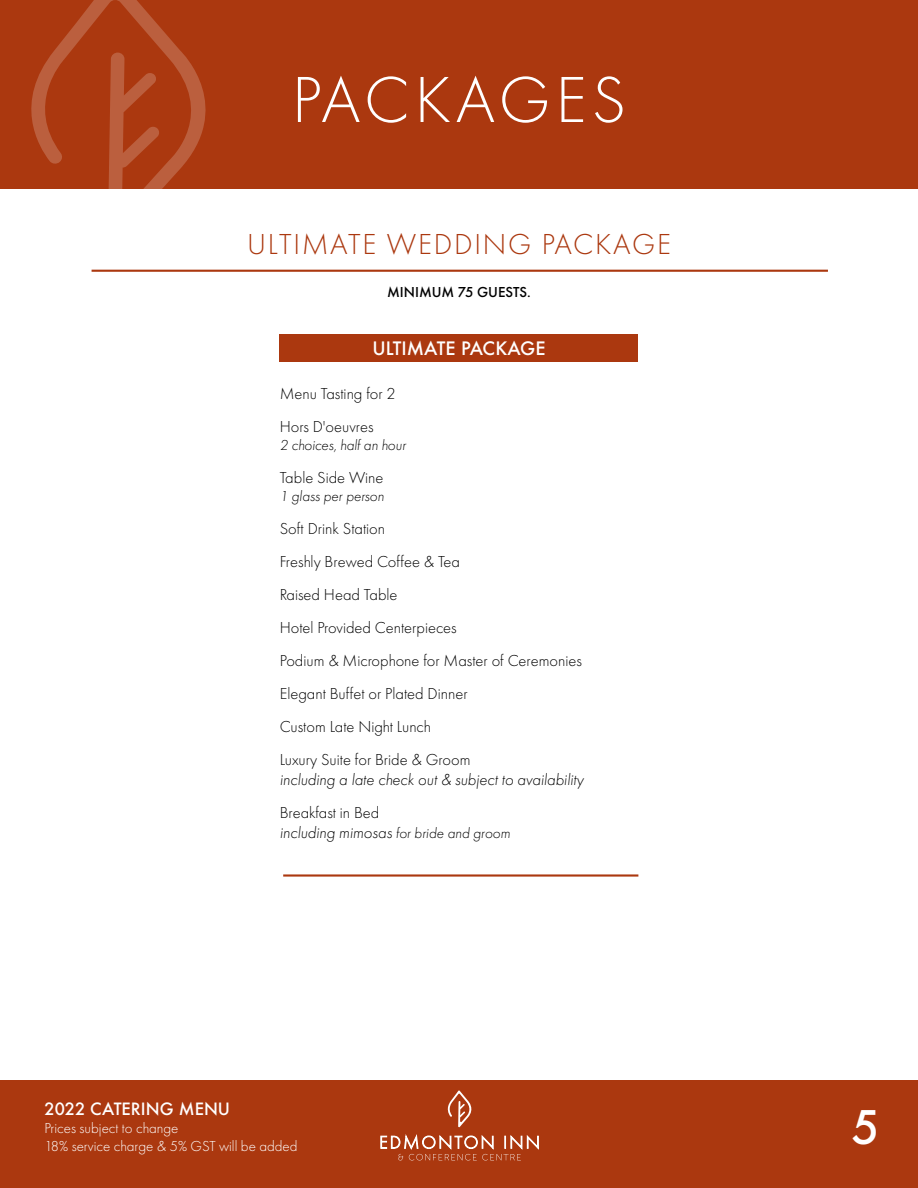
<style>
.page{position:relative;width:918px;height:1188px;background:#fff}
.page>*{position:absolute;margin:0;border:0;box-sizing:border-box;transform-origin:0 0}
.t1{font:300 67.5px "Futura PT";letter-spacing:.07em;color:#fff}
.t2{font:500 45px "Futura";color:#fff}
.t3{font:300 30px "Futura PT";letter-spacing:.06em;color:#ab380f}
.t4{font:500 18px "Futura";color:#fff}
.t5{font:300 16.5px/33px "Futura PT";color:#000}
.t6{font:italic 300 16.5px/19.8px "Futura PT";color:#000}
.t7{font:500 16.5px "Futura";color:#fff}
.t8{font:300 15px/18px "Futura PT";color:#fff}
.t9{font:italic 300 15px "Futura PT";color:#000}
.t10{font:500 15px "Futura PT";color:#000}
.s1{font-style:normal}
.s2{font-size:15px}
</style>
<div class="page">
<div style="left:0;top:0;width:918px;height:189px;background:#ab380f"></div>
<div style="left:0;top:1080px;width:918px;height:108px;background:#ab380f"></div>
<svg style="left:31px;top:0;width:175px;height:189px"></svg>
<svg style="left:380px;top:1090px;width:159px;height:70px"></svg>
<hr style="left:92px;top:270px;width:736px;height:2px;background:#ab380f">
<div style="left:280px;top:335px;width:358px;height:27px;background:#ab380f"></div>
<hr style="left:283px;top:874px;width:355px;height:3px;background:#ab380f">
<h1 class="t1" style="left:292px;top:61px;width:336px">PACKAGES</h1>
<h3 class="t3" style="left:247px;top:227px;width:425px">ULTIMATE WEDDING PACKAGE</h3>
<p class="t10" style="left:387px;top:283px;width:145px">MINIMUM 75 GUESTS.</p>
<p class="t4" style="left:372px;top:336px;width:175px">ULTIMATE PACKAGE</p>
<p class="t5" style="left:280px;top:377px;width:117px">Menu Tasting for 2<br>Hors D'oeuvres</p>
<p class="t9" style="left:280px;top:436px;width:128px">2 choices, half an hour</p>
<p class="t5" style="left:280px;top:461px;width:105px">Table Side Wine</p>
<p class="t9" style="left:280px;top:487px;width:106px">1 glass per person</p>
<p class="t5" style="left:280px;top:512px;width:304px">Soft Drink Station<br>Freshly Brewed Coffee &amp; Tea<br>Raised Head Table<br>Hotel Provided Centerpieces<br>Podium &amp; Microphone for Master of Ceremonies<br>Elegant Buffet or Plated Dinner<br>Custom Late Night Lunch<br>Luxury Suite for Bride &amp; Groom</p>
<p class="t6" style="left:280px;top:769px;width:305px">including a late check out &amp; subject to availability</p>
<p class="t6" style="left:280px;top:802px;width:232px"><span class="s1">Breakfast in Bed<br></span>including mimosas <span class="s2">for bride and groom</span></p>
<p class="t7" style="left:44px;top:1098px;width:187px">2022 CATERING MENU</p>
<p class="t8" style="left:44px;top:1119px;width:255px">Prices subject to change<br>18% service charge &amp; 5% GST will be added</p>
<h2 class="t2" style="left:852px;top:1096px;width:29px">5</h2>
</div>
